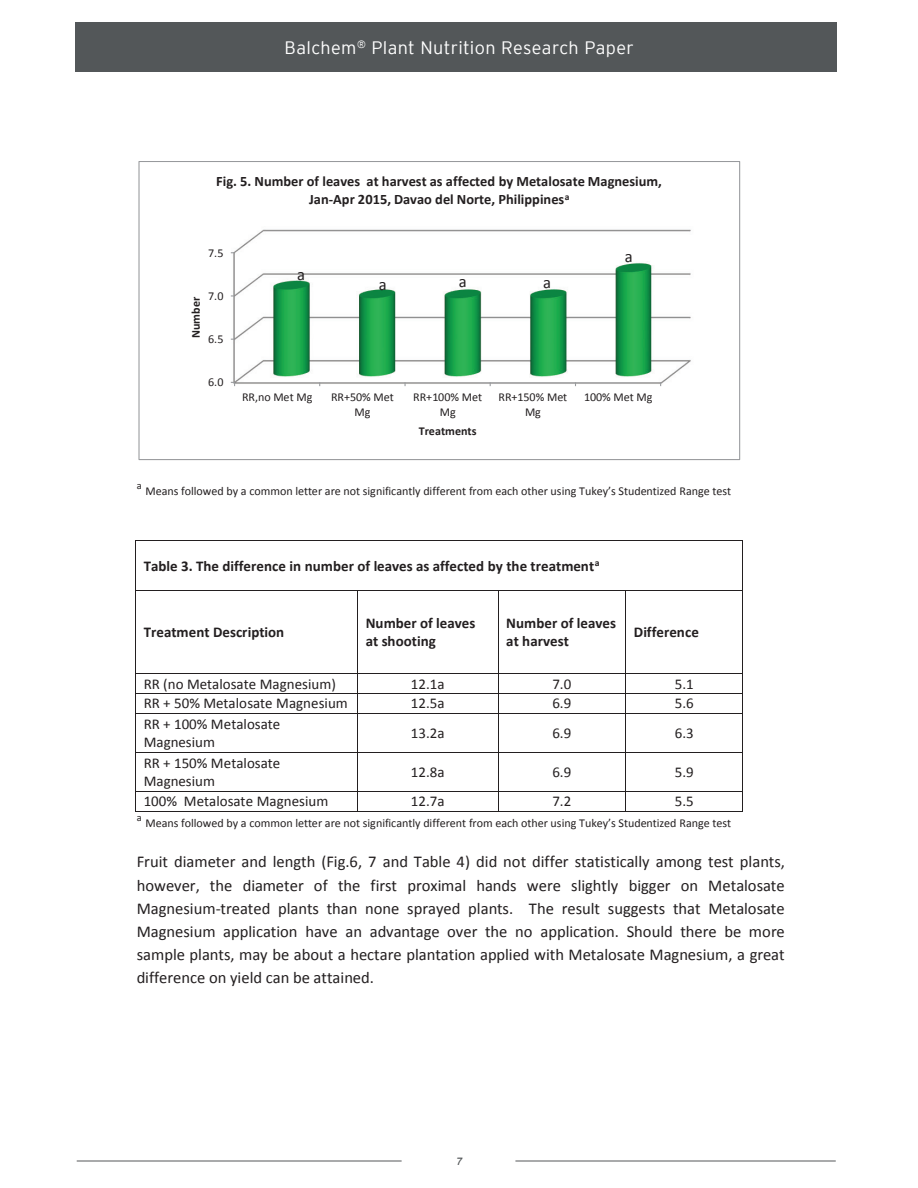
<style>
.page{position:relative;width:918px;height:1188px;background:#fff}
.page>*{position:absolute;margin:0;border:0;box-sizing:border-box;transform-origin:0 0}
.t1{font:300 18px "Interstate";letter-spacing:.02em;color:#fff}
.t2{font:16.5px/23.2px "Calibri";color:#231f20;text-align:justify}
.t3{font:15px/18.3px "Calibri";color:#231f20}
.t4{font:700 15px/18.1px "Calibri";color:#231f20}
.t5{font:700 14.4px/17.7px "Calibri";color:#231f20;text-align:center}
.t6{font:12px/14.7px "Calibri";letter-spacing:-.005em;color:#231f20;text-align:center}
.t7{font:700 12px "Calibri";color:#231f20}
.t8{font:10.5px "Calibri";color:#231f20}
.t9{font:italic 10.5px "Interstate";color:#535759}
</style>
<div class="page">
<hr style="left:136px;top:540px;width:607px;height:1px;background:#231f20">
<hr style="left:135px;top:541px;width:1px;height:49px;background:#231f20">
<hr style="left:743px;top:541px;width:1px;height:49px;background:#231f20">
<hr style="left:136px;top:590px;width:221px;height:1px;background:#231f20">
<hr style="left:358px;top:590px;width:140px;height:1px;background:#231f20">
<hr style="left:499px;top:590px;width:127px;height:1px;background:#231f20">
<hr style="left:626px;top:590px;width:117px;height:1px;background:#231f20">
<hr style="left:135px;top:591px;width:1px;height:82px;background:#231f20">
<hr style="left:357px;top:591px;width:1px;height:82px;background:#231f20">
<hr style="left:498px;top:591px;width:1px;height:82px;background:#231f20">
<hr style="left:626px;top:591px;width:1px;height:82px;background:#231f20">
<hr style="left:743px;top:591px;width:1px;height:82px;background:#231f20">
<hr style="left:136px;top:673px;width:221px;height:1px;background:#231f20">
<hr style="left:358px;top:673px;width:140px;height:1px;background:#231f20">
<hr style="left:499px;top:673px;width:127px;height:1px;background:#231f20">
<hr style="left:626px;top:673px;width:117px;height:1px;background:#231f20">
<hr style="left:136px;top:693px;width:221px;height:1px;background:#231f20">
<hr style="left:358px;top:693px;width:140px;height:1px;background:#231f20">
<hr style="left:499px;top:693px;width:127px;height:1px;background:#231f20">
<hr style="left:626px;top:693px;width:117px;height:1px;background:#231f20">
<svg style="left:135px;top:673px;width:1px;height:41px"></svg>
<hr style="left:136px;top:713px;width:221px;height:1px;background:#231f20">
<svg style="left:357px;top:673px;width:1px;height:41px"></svg>
<hr style="left:358px;top:713px;width:140px;height:1px;background:#231f20">
<svg style="left:498px;top:673px;width:1px;height:41px"></svg>
<hr style="left:499px;top:713px;width:127px;height:1px;background:#231f20">
<hr style="left:626px;top:713px;width:117px;height:1px;background:#231f20">
<hr style="left:135px;top:714px;width:1px;height:38px;background:#231f20">
<hr style="left:357px;top:714px;width:1px;height:38px;background:#231f20">
<hr style="left:498px;top:714px;width:1px;height:38px;background:#231f20">
<hr style="left:626px;top:714px;width:1px;height:38px;background:#231f20">
<hr style="left:743px;top:714px;width:1px;height:38px;background:#231f20">
<hr style="left:136px;top:752px;width:221px;height:1px;background:#231f20">
<hr style="left:358px;top:752px;width:140px;height:1px;background:#231f20">
<hr style="left:499px;top:752px;width:127px;height:1px;background:#231f20">
<hr style="left:626px;top:752px;width:117px;height:1px;background:#231f20">
<hr style="left:135px;top:753px;width:1px;height:38px;background:#231f20">
<hr style="left:357px;top:753px;width:1px;height:38px;background:#231f20">
<hr style="left:498px;top:753px;width:1px;height:38px;background:#231f20">
<hr style="left:626px;top:753px;width:1px;height:38px;background:#231f20">
<hr style="left:743px;top:753px;width:1px;height:38px;background:#231f20">
<hr style="left:136px;top:791px;width:221px;height:1px;background:#231f20">
<hr style="left:358px;top:791px;width:140px;height:1px;background:#231f20">
<hr style="left:499px;top:791px;width:127px;height:1px;background:#231f20">
<hr style="left:626px;top:791px;width:117px;height:1px;background:#231f20">
<svg style="left:135px;top:791px;width:1px;height:21px"></svg>
<hr style="left:136px;top:811px;width:221px;height:1px;background:#231f20">
<svg style="left:357px;top:791px;width:1px;height:21px"></svg>
<hr style="left:358px;top:811px;width:140px;height:1px;background:#231f20">
<svg style="left:498px;top:791px;width:1px;height:21px"></svg>
<hr style="left:499px;top:811px;width:127px;height:1px;background:#231f20">
<hr style="left:626px;top:811px;width:117px;height:1px;background:#231f20">
<img style="left:232px;top:229px;width:459px;height:156px">
<div style="left:76px;top:22px;width:761px;height:50px;background:#535759"></div>
<hr style="left:515px;top:1161px;width:321px;height:1px;background:#555759">
<hr style="left:77px;top:1161px;width:325px;height:1px;background:#555759">
<p class="t1" style="left:285px;top:38px;width:351px">Balchem<sup>®</sup> Plant Nutrition Research Paper</p>
<p class="t5" style="left:216px;top:173px;width:447px">Fig. 5. Number of leaves at harvest as affected by Metalosate Magnesium,<br>Jan-Apr 2015, Davao del Norte, Philippines<sup>a</sup></p>
<p class="t6" style="left:208px;top:245px;width:17px">7.5</p>
<p class="t7" style="left:188px;top:338px;width:43px;rotate:-90deg">Number</p>
<p class="t6" style="left:208px;top:289px;width:17px">7.0</p>
<p class="t6" style="left:208px;top:332px;width:17px">6.5</p>
<p class="t6" style="left:208px;top:375px;width:17px">6.0</p>
<p class="t2" style="left:297px;top:263px;width:9px">a</p>
<p class="t2" style="left:379px;top:273px;width:9px">a</p>
<p class="t2" style="left:459px;top:270px;width:9px">a</p>
<p class="t2" style="left:543px;top:271px;width:9px">a</p>
<p class="t2" style="left:625px;top:245px;width:9px">a</p>
<p class="t6" style="left:242px;top:390px;width:72px">RR,no Met Mg</p>
<p class="t6" style="left:331px;top:390px;width:64px">RR+50% Met<br>Mg</p>
<p class="t6" style="left:413px;top:390px;width:70px">RR+100% Met<br>Mg</p>
<p class="t6" style="left:499px;top:390px;width:70px">RR+150% Met<br>Mg</p>
<p class="t6" style="left:584px;top:390px;width:70px">100% Met Mg</p>
<p class="t7" style="left:419px;top:424px;width:59px">Treatments</p>
<p class="t8" style="left:137px;top:479px;width:7px">a</p>
<p class="t6" style="left:146px;top:484px;width:587px">Means followed by a common letter are not significantly different from each other using Tukey’s Studentized Range test</p>
<p class="t4" style="left:144px;top:557px;width:457px">Table 3. The difference in number of leaves as affected by the treatment<sup>a</sup></p>
<p class="t4" style="left:144px;top:623px;width:142px">Treatment Description</p>
<p class="t4" style="left:366px;top:614px;width:111px">Number of leaves at shooting</p>
<p class="t4" style="left:506px;top:614px;width:111px">Number of leaves at harvest</p>
<p class="t4" style="left:634px;top:623px;width:66px">Difference</p>
<p class="t3" style="left:144px;top:675px;width:194px">RR (no Metalosate Magnesium)</p>
<p class="t3" style="left:411px;top:675px;width:35px">12.1a</p>
<p class="t3" style="left:552px;top:675px;width:20px">7.0</p>
<p class="t3" style="left:675px;top:675px;width:20px">5.1</p>
<p class="t3" style="left:144px;top:694px;width:206px">RR + 50% Metalosate Magnesium</p>
<p class="t3" style="left:411px;top:694px;width:35px">12.5a</p>
<p class="t3" style="left:552px;top:694px;width:20px">6.9</p>
<p class="t3" style="left:675px;top:694px;width:20px">5.6</p>
<p class="t3" style="left:144px;top:715px;width:138px">RR + 100% Metalosate<br>Magnesium</p>
<p class="t3" style="left:411px;top:724px;width:35px">13.2a</p>
<p class="t3" style="left:552px;top:724px;width:20px">6.9</p>
<p class="t3" style="left:675px;top:724px;width:20px">6.3</p>
<p class="t3" style="left:144px;top:754px;width:138px">RR + 150% Metalosate<br>Magnesium</p>
<p class="t3" style="left:411px;top:763px;width:35px">12.8a</p>
<p class="t3" style="left:552px;top:763px;width:20px">6.9</p>
<p class="t3" style="left:675px;top:763px;width:20px">5.9</p>
<p class="t3" style="left:144px;top:792px;width:186px">100% Metalosate Magnesium</p>
<p class="t3" style="left:411px;top:792px;width:35px">12.7a</p>
<p class="t3" style="left:552px;top:792px;width:20px">7.2</p>
<p class="t3" style="left:675px;top:792px;width:20px">5.5</p>
<p class="t8" style="left:137px;top:811px;width:7px">a</p>
<p class="t6" style="left:146px;top:816px;width:587px">Means followed by a common letter are not significantly different from each other using Tukey’s Studentized Range test</p>
<p class="t2" style="left:137px;top:850px;width:650px">Fruit diameter and length (Fig.6, 7 and Table 4) did not differ statistically among test plants, however, the diameter of the first proximal hands were slightly bigger on Metalosate Magnesium-treated plants than none sprayed plants. The result suggests that Metalosate Magnesium application have an advantage over the no application. Should there be more sample plants, may be about a hectare plantation applied with Metalosate Magnesium, a great difference on yield can be attained.</p>
<p class="t9" style="left:456px;top:1155px;width:8px">7</p>
</div>
